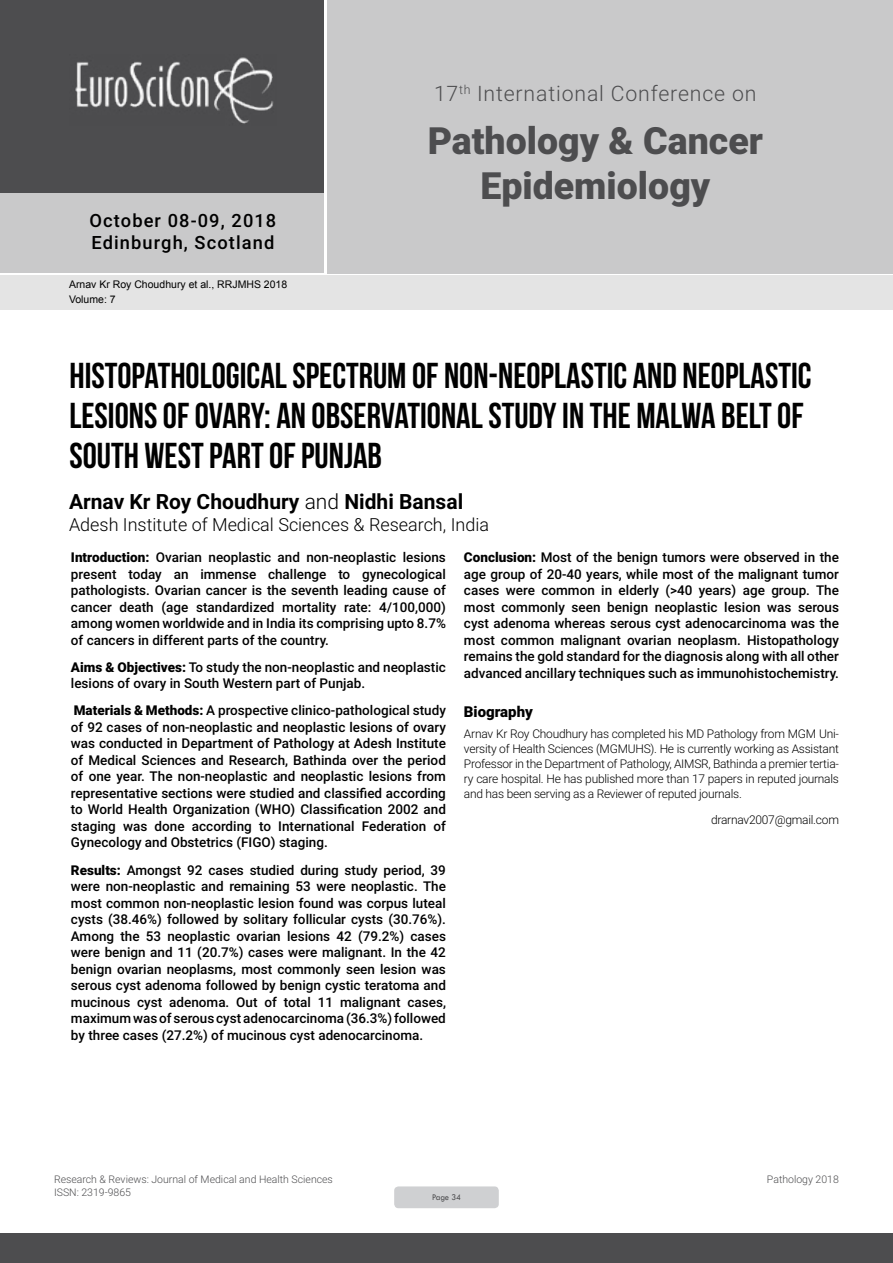
<style>
.page{position:relative;width:893px;height:1263px;background:#fff}
.page>*{position:absolute;margin:0;border:0;box-sizing:border-box;transform-origin:0 0}
.t1{font:900 37.5px/45px "Roboto";color:#4d4d4f;text-align:center}
.t2{font:36px/39.6px "Bebas Neue";color:#000}
.t3{font:300 21.3px "Roboto";letter-spacing:.04em;color:#4d4d4f}
.t4{font:700 21px "Roboto";color:#000}
.t5{font:500 18.3px/21.9px "Roboto";letter-spacing:.06em;color:#000}
.t6{font:300 18px "Roboto";color:#000}
.t7{font:900 15px "Roboto";color:#000}
.t8{font:500 13.5px/16.5px "Roboto";color:#000;text-align:justify}
.t9{font:300 12px/15px "Roboto";letter-spacing:-.02em;color:#000;text-align:justify}
.t10{font:300 10.5px "Roboto";color:#4d4d4f}
.t11{font:10.5px/14.4px "Arial";color:#000}
.t12{font:9px "Tw Cen";letter-spacing:-.02em;color:#4d4d4f;scale:.95 1}
.s1{font-weight:300}
.s2{font-weight:900}
</style>
<div class="page">
<div style="left:0;top:0;width:323px;height:193px;background:#4d4d4f"></div>
<div style="left:1px;top:193px;width:323px;height:80px;background:#c9c9ca"></div>
<div style="left:327px;top:0;width:566px;height:273px;background:#c9c9ca"></div>
<img style="left:75px;top:57px;width:199px;height:67px">
<div style="left:0;top:1233px;width:893px;height:30px;background:#4d4d4f"></div>
<div style="left:1px;top:275px;width:892px;height:35px;background:#e4e4e4"></div>
<div style="left:394px;top:1186px;width:105px;height:22px;background:#cfd0d2;border-radius:4px"></div>
<h3 class="t5" style="left:90px;top:209px;width:188px">October 08-09, 2018<br>Edinburgh, Scotland</h3>
<p class="t11" style="left:69px;top:278px;width:220px">Arnav Kr Roy Choudhury et al., RRJMHS 2018<br>Volume: 7</p>
<h3 class="t3" style="left:434px;top:78px;width:324px">17<sup>th</sup> International Conference on</h3>
<h1 class="t1" style="left:428px;top:117px;width:337px">Pathology &amp; Cancer<br>Epidemiology</h1>
<h2 class="t2" style="left:69px;top:356px;width:744px">HISTOPATHOLOGICAL SPECTRUM OF NON-NEOPLASTIC AND NEOPLASTIC<br>LESIONS OF OVARY: AN OBSERVATIONAL STUDY IN THE MALWA BELT OF<br>SOUTH WEST PART OF PUNJAB</h2>
<h3 class="t4" style="left:69px;top:487px;width:396px">Arnav Kr Roy Choudhury <span class="s1">and</span> Nidhi Bansal</h3>
<h3 class="t6" style="left:69px;top:512px;width:421px">Adesh Institute of Medical Sciences &amp; Research, India</h3>
<p class="t8" style="left:71px;top:549px;width:376px"><span class="s2">Introduction:</span> Ovarian neoplastic and non-neoplastic lesions present today an immense challenge to gynecological pathologists. Ovarian cancer is the seventh leading cause of cancer death (age standardized mortality rate: 4/100,000) among women worldwide and in India its comprising upto 8.7% of cancers in different parts of the country.</p>
<p class="t8" style="left:71px;top:658px;width:376px"><span class="s2">Aims &amp; Objectives:</span> To study the non-neoplastic and neoplastic lesions of ovary in South Western part of Punjab.</p>
<p class="t8" style="left:71px;top:702px;width:376px"><span class="s2">Materials &amp; Methods:</span> A prospective clinico-pathological study of 92 cases of non-neoplastic and neoplastic lesions of ovary was conducted in Department of Pathology at Adesh Institute of Medical Sciences and Research, Bathinda over the period of one year. The non-neoplastic and neoplastic lesions from representative sections were studied and classified according to World Health Organization (WHO) Classification 2002 and staging was done according to International Federation of Gynecology and Obstetrics (FIGO) staging.</p>
<p class="t8" style="left:71px;top:861px;width:376px"><span class="s2">Results:</span> Amongst 92 cases studied during study period, 39 were non-neoplastic and remaining 53 were neoplastic. The most common non-neoplastic lesion found was corpus luteal cysts (38.46%) followed by solitary follicular cysts (30.76%).<br>Among the 53 neoplastic ovarian lesions 42 (79.2%) cases were benign and 11 (20.7%) cases were malignant. In the 42 benign ovarian neoplasms, most commonly seen lesion was serous cyst adenoma followed by benign cystic teratoma and mucinous cyst adenoma. Out of total 11 malignant cases, maximum was of serous cyst adenocarcinoma (36.3%) followed by three cases (27.2%) of mucinous cyst adenocarcinoma.</p>
<p class="t8" style="left:464px;top:549px;width:376px"><span class="s2">Conclusion:</span> Most of the benign tumors were observed in the age group of 20-40 years, while most of the malignant tumor cases were common in elderly (&gt;40 years) age group. The most commonly seen benign neoplastic lesion was serous cyst adenoma whereas serous cyst adenocarcinoma was the most common malignant ovarian neoplasm. Histopathology remains the gold standard for the diagnosis along with all other advanced ancillary techniques such as immunohistochemistry.</p>
<p class="t7" style="left:464px;top:701px;width:70px">Biography</p>
<p class="t9" style="left:464px;top:726px;width:377px">Arnav Kr Roy Choudhury has completed his MD Pathology from MGM Uni&shy;versity of Health Sciences (MGMUHS). He is currently working as Assistant Professor in the Department of Pathology, AIMSR, Bathinda a premier tertia&shy;ry care hospital. He has published more than 17 papers in reputed journals and has been serving as a Reviewer of reputed journals.</p>
<p class="t9" style="left:711px;top:812px;width:129px">drarnav2007@gmail.com</p>
<p class="t10" style="left:54px;top:1172px;width:280px">Research &amp; Reviews: Journal of Medical and Health Sciences</p>
<p class="t10" style="left:767px;top:1172px;width:73px">Pathology 2018</p>
<p class="t10" style="left:54px;top:1185px;width:78px">ISSN: 2319-9865</p>
<p class="t12" style="left:432px;top:1192px;width:32px">Page 34</p>
</div>
